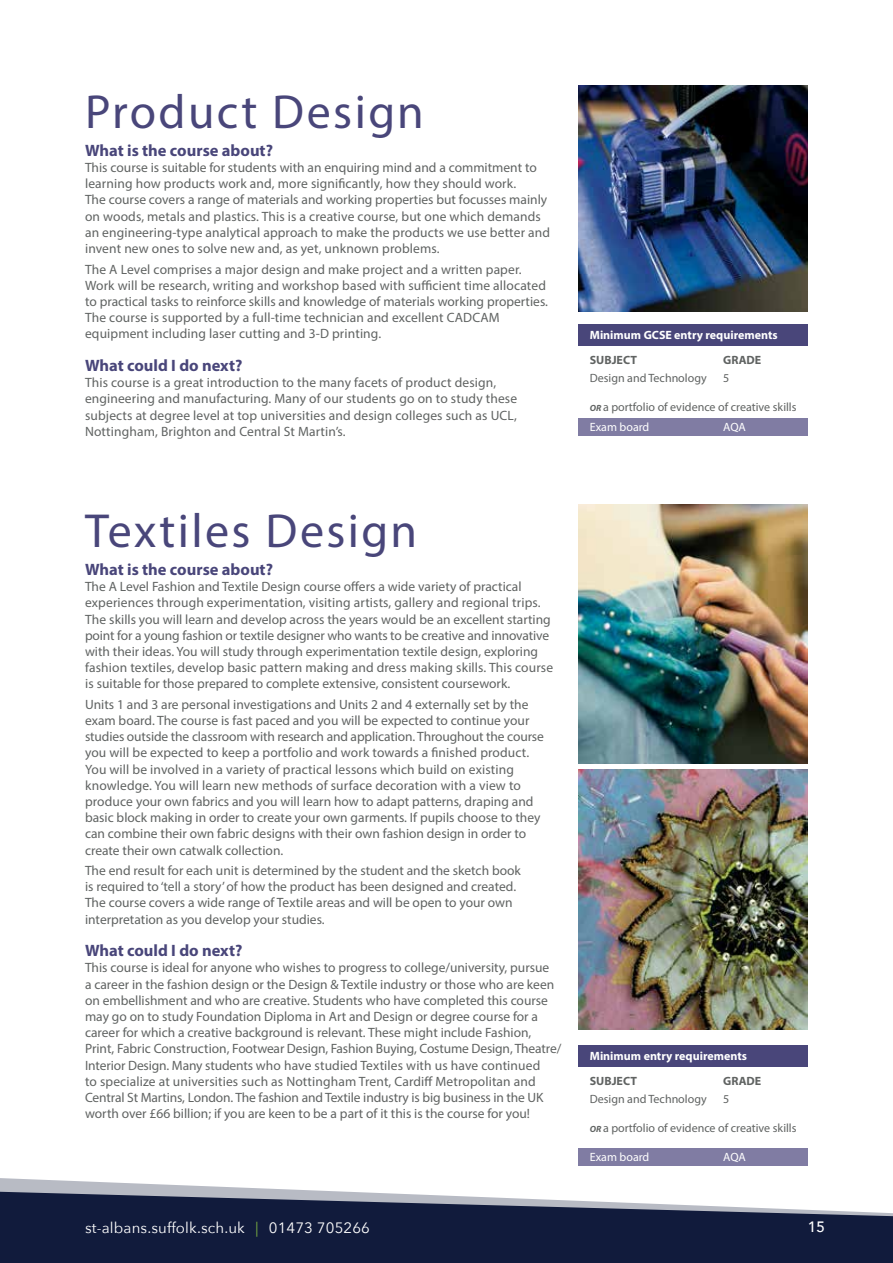
<style>
.page{position:relative;width:893px;height:1263px;background:#fff}
.page>*{position:absolute;margin:0;border:0;box-sizing:border-box;transform-origin:0 0}
.t1{font:48px "Myriad Pro";letter-spacing:.05em;color:#49467a}
.t2{font:700 16.5px "Myriad Pro";color:#49467a}
.t3{font:15px "Avenir Next";letter-spacing:.01em;color:#fff}
.t4{font:500 15px "Avenir";color:#fff}
.t5{font:13.5px/16.2px "Myriad Pro";color:#606362}
.t6{font:12px "Myriad Pro";color:#606362}
.t7{font:700 12px "Myriad Pro";color:#fff}
.t8{font:12px "Myriad Pro";color:#fff}
.t9{font:700 12px "Myriad Pro";color:#606362}
.s1{font-weight:700;font-style:italic;font-size:9px}
.s2{font-family:"Myriad Pro";color:#6f9f41}
</style>
<div class="page">
<div style="left:0;top:1252px;width:893px;height:11px;background:#111b3c"></div>
<svg style="left:0;top:1178px;width:893px;height:74px;fill:#111b3c"></svg>
<img style="left:579px;top:85px;width:229px;height:226px">
<div style="left:579px;top:419px;width:229px;height:17px;background:#807ca3"></div>
<div style="left:579px;top:325px;width:229px;height:21px;background:#49467a"></div>
<img style="left:579px;top:770px;width:229px;height:259px">
<div style="left:579px;top:1148px;width:229px;height:17px;background:#807ca3"></div>
<div style="left:579px;top:1046px;width:229px;height:21px;background:#49467a"></div>
<img style="left:578px;top:505px;width:230px;height:259px">
<h1 class="t1" style="left:85px;top:82px;width:340px">Product Design</h1>
<p class="t2" style="left:85px;top:140px;width:189px">What is the course about?</p>
<p class="t5" style="left:85px;top:159px;width:467px">This course is suitable for students with an enquiring mind and a commitment to learning how products work and, more significantly, how they should work.<br>The course covers a range of materials and working properties but focusses mainly on woods, metals and plastics. This is a creative course, but one which demands an engineering-type analytical approach to make the products we use better and invent new ones to solve new and, as yet, unknown problems.</p>
<p class="t5" style="left:85px;top:261px;width:464px">The A Level comprises a major design and make project and a written paper.<br>Work will be research, writing and workshop based with sufficient time allocated to practical tasks to reinforce skills and knowledge of materials working properties.<br>The course is supported by a full-time technician and excellent CADCAM equipment including laser cutting and 3-D printing.</p>
<p class="t2" style="left:85px;top:355px;width:159px">What could I do next?</p>
<p class="t5" style="left:85px;top:374px;width:434px">This course is a great introduction to the many facets of product design, engineering and manufacturing. Many of our students go on to study these subjects at degree level at top universities and design colleges such as UCL, Nottingham, Brighton and Central St Martin’s.</p>
<p class="t7" style="left:590px;top:327px;width:189px">Minimum GCSE entry requirements</p>
<p class="t9" style="left:590px;top:352px;width:49px">SUBJECT</p>
<p class="t9" style="left:723px;top:352px;width:40px">GRADE</p>
<p class="t6" style="left:590px;top:371px;width:118px">Design and Technology</p>
<p class="t6" style="left:723px;top:371px;width:8px">5</p>
<p class="t6" style="left:590px;top:400px;width:208px"><span class="s1">OR</span> a portfolio of evidence of creative skills</p>
<p class="t8" style="left:590px;top:420px;width:61px">Exam board</p>
<p class="t8" style="left:723px;top:420px;width:24px">AQA</p>
<h1 class="t1" style="left:85px;top:501px;width:334px">Textiles Design</h1>
<p class="t2" style="left:85px;top:559px;width:189px">What is the course about?</p>
<p class="t5" style="left:85px;top:578px;width:470px">The A Level Fashion and Textile Design course offers a wide variety of practical experiences through experimentation, visiting artists, gallery and regional trips.<br>The skills you will learn and develop across the years would be an excellent starting point for a young fashion or textile designer who wants to be creative and innovative with their ideas. You will study through experimentation textile design, exploring fashion textiles, develop basic pattern making and dress making skills. This course is suitable for those prepared to complete extensive, consistent coursework.</p>
<p class="t5" style="left:85px;top:696px;width:460px">Units 1 and 3 are personal investigations and Units 2 and 4 externally set by the exam board. The course is fast paced and you will be expected to continue your studies outside the classroom with research and application. Throughout the course you will be expected to keep a portfolio and work towards a finished product.<br>You will be involved in a variety of practical lessons which build on existing knowledge. You will learn new methods of surface decoration with a view to produce your own fabrics and you will learn how to adapt patterns, draping and basic block making in order to create your own garments. If pupils choose to they can combine their own fabric designs with their own fashion design in order to create their own catwalk collection.</p>
<p class="t5" style="left:85px;top:862px;width:437px">The end result for each unit is determined by the student and the sketch book is required to ‘tell a story’ of how the product has been designed and created.<br>The course covers a wide range of Textile areas and will be open to your own interpretation as you develop your studies.</p>
<p class="t2" style="left:85px;top:940px;width:159px">What could I do next?</p>
<p class="t5" style="left:85px;top:959px;width:478px">This course is ideal for anyone who wishes to progress to college/university, pursue<br>a career in the fashion design or the Design &amp; Textile industry or those who are keen on embellishment and who are creative. Students who have completed this course may go on to study Foundation Diploma in Art and Design or degree course for a career for which a creative background is relevant. These might include Fashion, Print, Fabric Construction, Footwear Design, Fashion Buying, Costume Design, Theatre/ Interior Design. Many students who have studied Textiles with us have continued<br>to specialize at universities such as Nottingham Trent, Cardiff Metropolitan and Central St Martins, London. The fashion and Textile industry is big business in the UK worth over £66 billion; if you are keen to be a part of it this is the course for you!</p>
<p class="t7" style="left:590px;top:1048px;width:159px">Minimum entry requirements</p>
<p class="t9" style="left:590px;top:1073px;width:49px">SUBJECT</p>
<p class="t9" style="left:723px;top:1073px;width:40px">GRADE</p>
<p class="t6" style="left:590px;top:1092px;width:118px">Design and Technology</p>
<p class="t6" style="left:723px;top:1092px;width:8px">5</p>
<p class="t6" style="left:590px;top:1121px;width:208px"><span class="s1">OR</span> a portfolio of evidence of creative skills</p>
<p class="t8" style="left:590px;top:1149px;width:61px">Exam board</p>
<p class="t8" style="left:723px;top:1149px;width:24px">AQA</p>
<p class="t3" style="left:85px;top:1215px;width:286px">st-albans.suffolk.sch.uk <span class="s2">|</span> 01473 705266</p>
<p class="t4" style="left:808px;top:1214px;width:18px">15</p>
</div>
